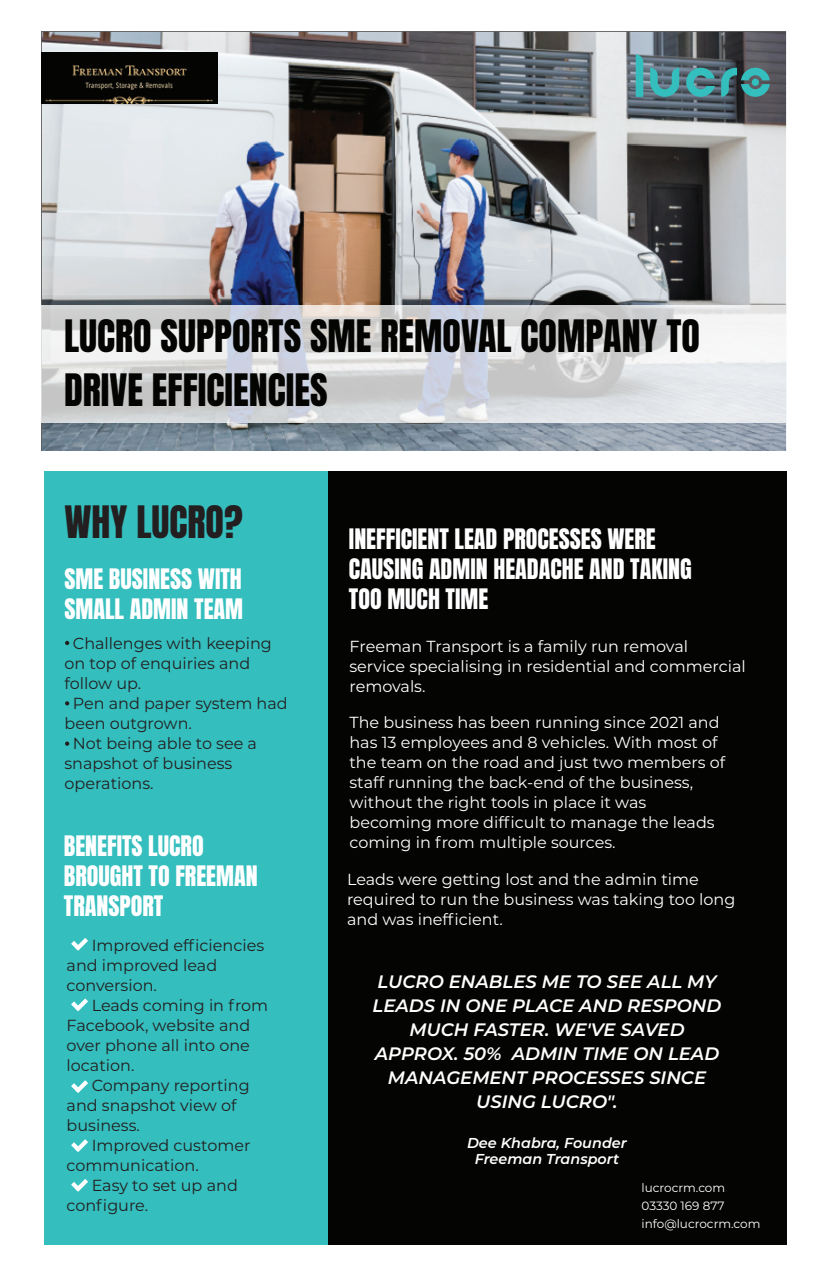
<style>
.page{position:relative;width:828px;height:1263px;background:#fff}
.page>*{position:absolute;margin:0;border:0;box-sizing:border-box;transform-origin:0 0}
.t1{font:38px/54px "Anton";color:#040503}
.t2{font:38px "Anton";color:#231f20}
.t3{font:24px/30px "Anton";color:#fff}
.t4{font:italic 600 18px/24px "Montserrat";color:#fff;text-align:center}
.t5{font:16px/20px "Montserrat";color:#fff}
.t6{font:16px/20px "Montserrat";color:#231f20}
.t7{font:italic 600 14.4px/16px "Montserrat";color:#fff;text-align:center}
.t8{font:12px/18px "Montserrat";color:#fff}
</style>
<div class="page">
<img style="left:41px;top:31px;width:746px;height:419px">
<div style="left:44px;top:471px;width:284px;height:774px;background:#34bebd"></div>
<div style="left:328px;top:471px;width:460px;height:774px;background:#040503"></div>
<svg style="left:71px;top:938px;width:17px;height:13px"></svg>
<svg style="left:71px;top:998px;width:17px;height:13px"></svg>
<svg style="left:71px;top:1080px;width:17px;height:13px"></svg>
<svg style="left:71px;top:1139px;width:17px;height:13px"></svg>
<svg style="left:71px;top:1179px;width:17px;height:13px"></svg>
<svg style="left:636px;top:54px;width:7px;height:43px"></svg>
<svg style="left:650px;top:68px;width:29px;height:29px"></svg>
<svg style="left:686px;top:68px;width:29px;height:29px"></svg>
<svg style="left:721px;top:68px;width:49px;height:29px"></svg>
<div style="left:752px;top:79px;width:7px;height:7px;background:#34bebd;border-radius:50%"></div>
<img style="left:42px;top:52px;width:176px;height:51px">
<svg style="left:41px;top:305px;width:745px;height:118px"></svg>
<svg style="left:65px;top:641px;width:4px;height:4px"></svg>
<svg style="left:65px;top:701px;width:4px;height:4px"></svg>
<svg style="left:65px;top:741px;width:4px;height:5px"></svg>
<h1 class="t1" style="left:64px;top:311px;width:637px">LUCRO SUPPORTS SME REMOVAL COMPANY TO<br>DRIVE EFFICIENCIES</h1>
<h1 class="t2" style="left:64px;top:503px;width:180px">WHY LUCRO?</h1>
<h2 class="t3" style="left:64px;top:566px;width:180px">SME BUSINESS WITH<br>SMALL ADMIN TEAM</h2>
<p class="t6" style="left:73px;top:633px;width:201px">Challenges with keeping</p>
<p class="t6" style="left:64px;top:653px;width:187px">on top of enquiries and</p>
<p class="t6" style="left:64px;top:673px;width:78px">follow up.</p>
<p class="t6" style="left:73px;top:693px;width:216px">Pen and paper system had</p>
<p class="t6" style="left:64px;top:713px;width:129px">been outgrown.</p>
<p class="t6" style="left:73px;top:733px;width:186px">Not being able to see a</p>
<p class="t6" style="left:64px;top:753px;width:169px">snapshot of business</p>
<p class="t6" style="left:64px;top:773px;width:91px">operations.</p>
<h2 class="t3" style="left:64px;top:832px;width:195px">BENEFITS LUCRO<br>BROUGHT TO FREEMAN<br>TRANSPORT</h2>
<p class="t6" style="left:67px;top:934px;width:199px;text-indent:25px">Improved efficiencies and improved lead conversion.</p>
<p class="t6" style="left:67px;top:994px;width:203px;text-indent:25px">Leads coming in from<br>Facebook, website and over phone all into one location.</p>
<p class="t6" style="left:67px;top:1074px;width:185px;text-indent:25px">Company reporting and snapshot view of business.</p>
<p class="t6" style="left:67px;top:1134px;width:185px;text-indent:25px">Improved customer communication.</p>
<p class="t6" style="left:67px;top:1174px;width:173px;text-indent:25px">Easy to set up and configure.</p>
<h2 class="t3" style="left:349px;top:525px;width:344px">INEFFICIENT LEAD PROCESSES WERE<br>CAUSING ADMIN HEADACHE AND TAKING<br>TOO MUCH TIME</h2>
<p class="t5" style="left:350px;top:635px;width:398px">Freeman Transport is a family run removal service specialising in residential and commercial removals.</p>
<p class="t5" style="left:350px;top:712px;width:377px">The business has been running since 2021 and has 13 employees and 8 vehicles. With most of the team on the road and just two members of staff running the back-end of the business, without the right tools in place it was becoming more difficult to manage the leads coming in from multiple sources.</p>
<p class="t5" style="left:347px;top:869px;width:390px">Leads were getting lost and the admin time required to run the business was taking too long and was inefficient.</p>
<p class="t4" style="left:373px;top:968px;width:350px">LUCRO ENABLES ME TO SEE ALL MY<br>LEADS IN ONE PLACE AND RESPOND<br>MUCH FASTER. WE'VE SAVED<br>APPROX. 50% ADMIN TIME ON LEAD<br>MANAGEMENT PROCESSES SINCE<br>USING LUCRO".</p>
<p class="t7" style="left:467px;top:1134px;width:161px">Dee Khabra, Founder<br>Freeman Transport</p>
<p class="t8" style="left:642px;top:1178px;width:120px">lucrocrm.com<br>03330 169 877 info@lucrocrm.com</p>
</div>
